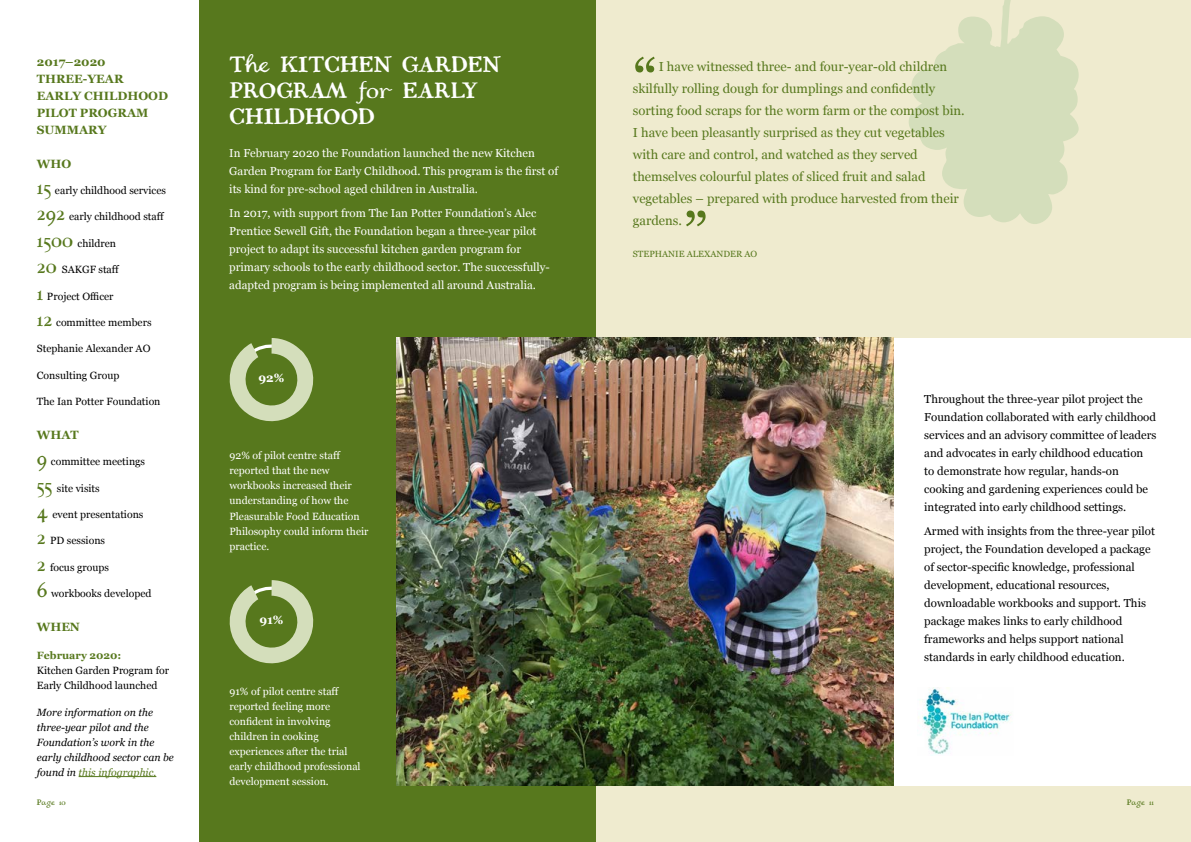
<style>
.page{position:relative;width:1191px;height:842px;background:#fff}
.page>*{position:absolute;margin:0;border:0;box-sizing:border-box;transform-origin:0 0}
.t1{font:60px "Georgia";color:#57781d}
.t2{font:20px/26px "Gardener Alternate";color:#fff}
.t3{font:13px/22px "Georgia";color:#57781d}
.t4{font:700 12px/17px "Georgia";color:#57781d}
.t5{font:700 12px "Georgia";color:#fff}
.t6{font:11.5px/18px "Georgia";color:#000}
.t7{font:11.5px/18px "Georgia";color:#fff}
.t8{font:10.5px/15px "Georgia";color:#000}
.t9{font:10.5px/15px "Georgia";color:#fff}
.t10{font:italic 10.5px/15px "Georgia";color:#000}
.t11{font:700 10.5px "Georgia";color:#57781d}
.t12{font:9px "Georgia";color:#57781d}
.t13{font:7px "Gardener Alternate";letter-spacing:-.005em;color:#57781d}
.s1{font-family:"Gardener Alternate";font-size:18px;color:#57781d}
.s2{color:#57781d}
</style>
<div class="page">
<div style="left:595px;top:0;width:596px;height:842px;background:#efebcf"></div>
<div style="left:198px;top:0;width:397px;height:842px;background:#57781d"></div>
<div style="left:893px;top:338px;width:298px;height:447px;background:#fff"></div>
<svg style="left:229px;top:338px;width:85px;height:84px"></svg>
<svg style="left:229px;top:580px;width:85px;height:84px"></svg>
<img style="left:918px;top:687px;width:93px;height:67px">
<hr style="left:79px;top:776px;width:77px;height:1px;background:#57781d">
<img style="left:397px;top:338px;width:496px;height:447px">
<svg style="left:909px;top:0;width:169px;height:224px"></svg>
<p class="t4" style="left:37px;top:52px;width:133px">2017–2020<br>THREE-YEAR<br>EARLY CHILDHOOD<br>PILOT PROGRAM<br>SUMMARY</p>
<p class="t4" style="left:37px;top:155px;width:36px">WHO</p>
<p class="t8" style="left:37px;top:183px;width:131px"><span class="s1">15</span> early childhood services</p>
<p class="t8" style="left:37px;top:209px;width:129px"><span class="s1">292</span> early childhood staff</p>
<p class="t8" style="left:37px;top:235px;width:81px"><span class="s1">1500</span> children</p>
<p class="t8" style="left:37px;top:262px;width:84px"><span class="s1">20</span> SAKGF staff</p>
<p class="t8" style="left:37px;top:288px;width:78px"><span class="s1">1</span> Project Officer</p>
<p class="t8" style="left:37px;top:314px;width:116px"><span class="s1">12</span> committee members</p>
<p class="t8" style="left:37px;top:341px;width:115px">Stephanie Alexander AO</p>
<p class="t8" style="left:37px;top:367px;width:84px">Consulting Group</p>
<p class="t8" style="left:37px;top:393px;width:125px">The Ian Potter Foundation</p>
<p class="t4" style="left:37px;top:426px;width:43px">WHAT</p>
<p class="t8" style="left:37px;top:454px;width:110px"><span class="s1">9</span> committee meetings</p>
<p class="t8" style="left:37px;top:480px;width:64px"><span class="s1">55</span> site visits</p>
<p class="t8" style="left:37px;top:506px;width:108px"><span class="s1">4</span> event presentations</p>
<p class="t8" style="left:37px;top:533px;width:70px"><span class="s1">2</span> PD sessions</p>
<p class="t8" style="left:37px;top:559px;width:74px"><span class="s1">2</span> focus groups</p>
<p class="t8" style="left:37px;top:585px;width:116px"><span class="s1">6</span> workbooks developed</p>
<p class="t4" style="left:37px;top:618px;width:45px">WHEN</p>
<p class="t11" style="left:37px;top:648px;width:86px">February 2020:</p>
<p class="t8" style="left:37px;top:663px;width:134px">Kitchen Garden Program for<br>Early Childhood launched</p>
<p class="t10" style="left:37px;top:704px;width:138px">More information on the three-year pilot and the<br>Foundation’s work in the early childhood sector can be found in <span class="s2">this infographic.</span></p>
<h2 class="t2" style="left:229px;top:53px;width:273px">The KITCHEN GARDEN<br>PROGRAM for EARLY<br>CHILDHOOD</h2>
<h1 class="t1" style="left:633px;top:37px;width:26px">“</h1>
<p class="t3" style="left:633px;top:55px;width:333px;text-indent:26px">I have witnessed three- and four-year-old children skilfully rolling dough for dumplings and confidently sorting food scraps for the worm farm or the compost bin.<br>I have been pleasantly surprised as they cut vegetables with care and control, and watched as they served themselves colourful plates of sliced fruit and salad vegetables – prepared with produce harvested from their gardens.</p>
<p class="t12" style="left:633px;top:247px;width:126px">STEPHANIE ALEXANDER AO</p>
<p class="t7" style="left:229px;top:144px;width:330px">In February 2020 the Foundation launched the new Kitchen<br>Garden Program for Early Childhood. This program is the first of its kind for pre-school aged children in Australia.</p>
<p class="t7" style="left:229px;top:203px;width:322px">In 2017, with support from The Ian Potter Foundation’s Alec Prentice Sewell Gift, the Foundation began a three-year pilot project to adapt its successful kitchen garden program for primary schools to the early childhood sector. The successfully&shy;adapted program is being implemented all around Australia.</p>
<h1 class="t1" style="left:683px;top:191px;width:26px">”</h1>
<p class="t5" style="left:258px;top:369px;width:27px">92%</p>
<p class="t9" style="left:229px;top:448px;width:140px">92% of pilot centre staff reported that the new workbooks increased their understanding of how the<br>Pleasurable Food Education<br>Philosophy could inform their practice.</p>
<p class="t5" style="left:259px;top:611px;width:26px">91%</p>
<p class="t9" style="left:229px;top:683px;width:133px">91% of pilot centre staff reported feeling more confident in involving children in cooking experiences after the trial early childhood professional development session.</p>
<p class="t6" style="left:924px;top:390px;width:234px">Throughout the three-year pilot project the Foundation collaborated with early childhood services and an advisory committee of leaders and advocates in early childhood education to demonstrate how regular, hands-on cooking and gardening experiences could be integrated into early childhood settings.</p>
<p class="t6" style="left:924px;top:522px;width:232px">Armed with insights from the three-year pilot project, the Foundation developed a package of sector-specific knowledge, professional development, educational resources, downloadable workbooks and support. This package makes links to early childhood frameworks and helps support national standards in early childhood education.</p>
<p class="t13" style="left:37px;top:798px;width:31px">Page 10</p>
<p class="t13" style="left:1126px;top:798px;width:29px">Page 11</p>
</div>
